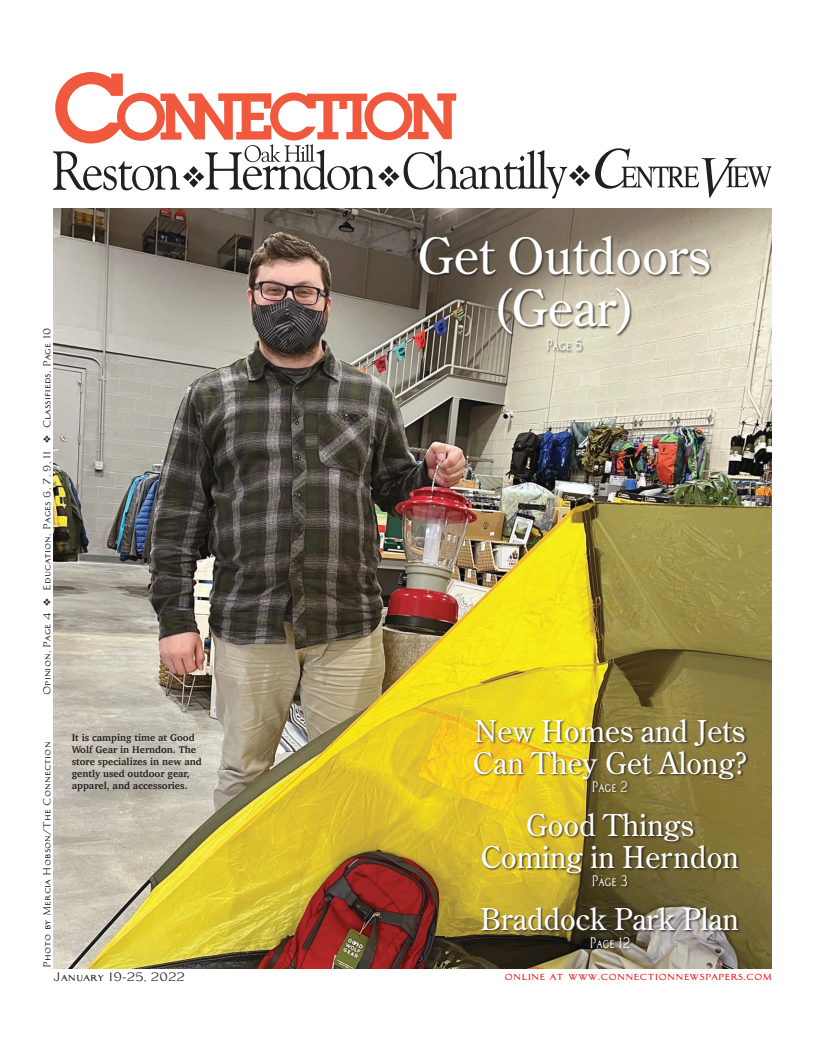
<style>
.page{position:relative;width:816px;height:1057px;background:#fff}
.page>*{position:absolute;margin:0;border:0;box-sizing:border-box;transform-origin:0 0}
.t1{font:49.9px/51.9px "Century Old Style";color:#fff;text-align:center}
.t2{font:29.9px/31.9px "Century Old Style";color:#fff}
.t3{font:15px "Architect Bold V";color:#fff;scale:.7 1}
.t4{font:12px "Architect Bold V";color:#ee1d23}
.t5{font:12px "Architect Bold V";color:#231f20}
.t6{font:700 10px/12px "Charter";color:#231f20}
.t7{font:10px "Architect Bold V";color:#231f20}
</style>
<div class="page">
<img style="left:54px;top:209px;width:717px;height:758px">
<div style="left:420px;top:236px;width:292px;height:118px;background:#231f20;opacity:.75"></div>
<div style="left:474px;top:718px;width:275px;height:233px;background:#231f20;opacity:.85"></div>
<svg style="left:53px;top:72px;width:718px;height:126px"></svg>
<p class="t7" style="left:41px;top:695px;width:368px;rotate:-90deg">Opinion, Page 4 ❖ Education, Pages 6, 7, 9, 11 ❖ Classifieds, Page 10</p>
<p class="t7" style="left:41px;top:967px;width:228px;rotate:-90deg">Photo by Mercia Hobson/The Connection</p>
<p class="t6" style="left:72px;top:731px;width:131px">It is camping time at Good<br>Wolf Gear in Herndon. The store specializes in new and gently used outdoor gear, apparel, and accessories.</p>
<p class="t1" style="left:417px;top:229px;width:294px">Get Outdoors (Gear)</p>
<p class="t3" style="left:546px;top:336px;width:54px">Page 5</p>
<p class="t2" style="left:473px;top:714px;width:276px">New Homes and Jets<br>Can They Get Along?</p>
<p class="t3" style="left:591px;top:778px;width:54px">Page 2</p>
<p class="t2" style="left:481px;top:808px;width:260px;text-align:center">Good Things<br>Coming in Herndon</p>
<p class="t3" style="left:591px;top:871px;width:54px">Page 3</p>
<p class="t2" style="left:480px;top:901px;width:260px">Braddock Park Plan</p>
<p class="t3" style="left:589px;top:933px;width:60px">Page 12</p>
<p class="t5" style="left:53px;top:969px;width:133px">January 19-25, 2022</p>
<p class="t4" style="left:504px;top:968px;width:269px">online at www.connectionnewspapers.com</p>
</div>
